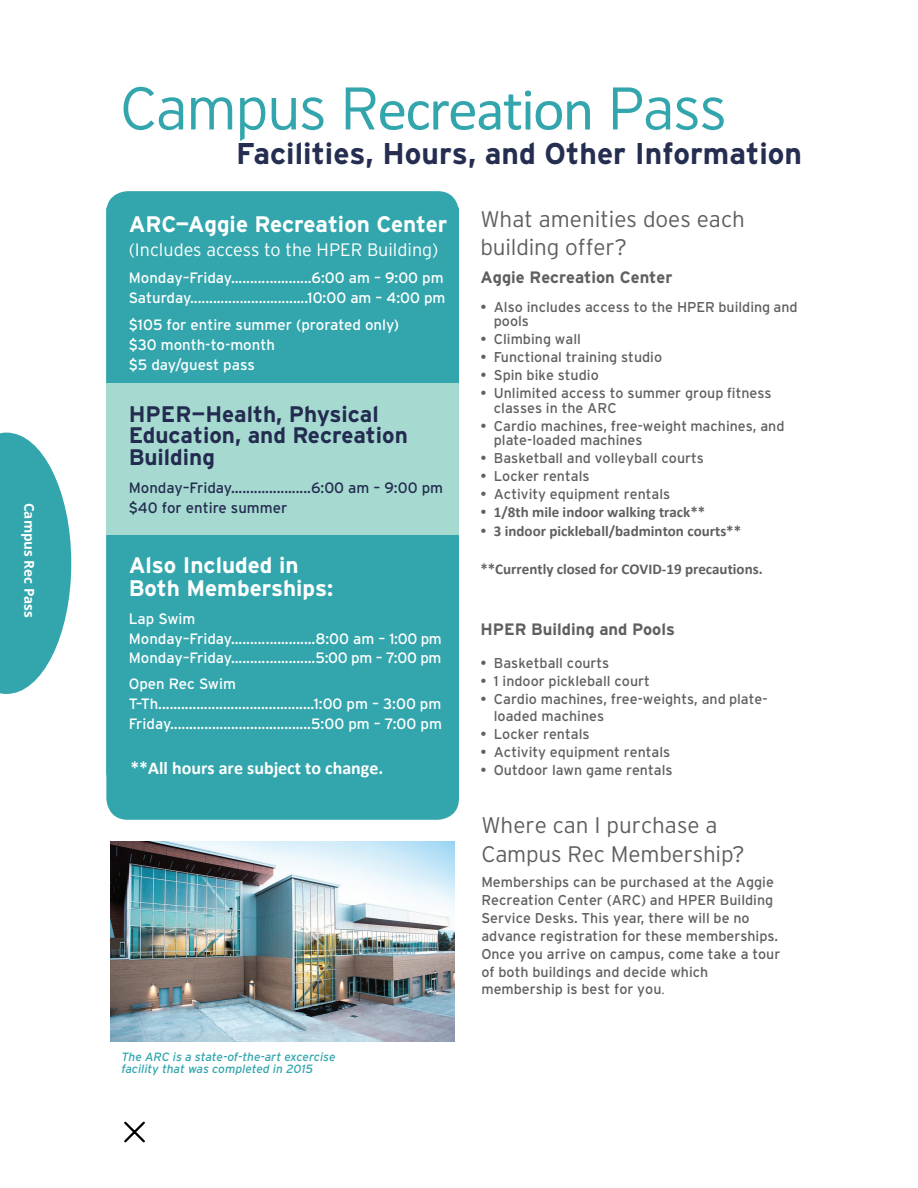
<style>
.page{position:relative;width:918px;height:1188px;background:#fff}
.page>*{position:absolute;margin:0;border:0;box-sizing:border-box;transform-origin:0 0}
.t1{font:300 60px "Interstate";letter-spacing:-.03em;color:#33a6ad}
.t2{font:700 30px "Interstate";color:#252e51}
.t3{font:300 22.5px/28.5px "Interstate";color:#5f5f62}
.t4{font:700 22.5px/23.2px "Interstate";color:#fff}
.t5{font:700 22.5px/21.9px "Interstate";color:#232c50}
.t6{font:300 18px "Interstate";color:#fff}
.t7{font:700 18px "Calibri";color:#fff}
.t8{font:700 16.5px "Interstate";color:#5f5f62}
.t9{font:15px/19.8px "Interstate";color:#fff}
.t10{font:700 15px "Calibri";color:#5f5f62}
.t11{font:15px/19.8px "Interstate";color:#232c50}
.t12{font:14.25px/17.9px "Interstate";color:#5f5f62}
.t13{font:700 13.5px "Open Sans";color:#fff}
.t14{font:italic 12px/12px "Interstate";color:#33a6ad}
.s1{font-family:"Calibri";font-weight:400}
.s2{font-family:"Interstate";font-weight:400;font-size:14.25px}
.s3{font-family:"Minion Pro"}
</style>
<div class="page">
<div style="left:106px;top:191px;width:353px;height:629px;background:#33a6ad;border-radius:21px"></div>
<div style="left:106px;top:383px;width:353px;height:152px;background:#a6dad0"></div>
<img style="left:110px;top:841px;width:345px;height:200px">
<svg style="left:0;top:433px;width:71px;height:261px"></svg>
<svg style="left:124px;top:1121px;width:21px;height:22px"></svg>
<p class="t13" style="left:39px;top:503px;width:117px;rotate:90deg">Campus Rec Pass</p>
<h1 class="t1" style="left:120px;top:75px;width:609px">Campus R<span class="s1">ecreation</span> Pass</h1>
<h2 class="t2" style="left:236px;top:136px;width:567px">Facilities, Hours, and Other Information</h2>
<h3 class="t4" style="left:129px;top:213px;width:320px">ARC—Aggie Recreation Center</h3>
<p class="t6" style="left:129px;top:239px;width:311px">(Includes access to the HPER Building)</p>
<p class="t9" style="left:129px;top:268px;width:318px">Monday–Friday.....................6:00 am – 9:00 pm<br>Saturday...............................10:00 am – 4:00 pm</p>
<p class="t9" style="left:129px;top:315px;width:272px">$105 for entire summer (prorated only) $30 month-to-month<br>$5 day/guest pass</p>
<h3 class="t5" style="left:129px;top:403px;width:281px">HPER—Health, Physical<br>Education, and Recreation<br>Building</h3>
<p class="t11" style="left:129px;top:477px;width:316px">Monday–Friday.....................6:00 am – 9:00 pm $40 for entire summer</p>
<h3 class="t4" style="left:129px;top:554px;width:206px">Also Included in<br>Both Memberships:</h3>
<p class="t9" style="left:129px;top:608px;width:315px">Lap Swim<br>Monday–Friday......................8:00 am – 1:00 pm<br>Monday–Friday......................5:00 pm – 7:00 pm</p>
<p class="t9" style="left:129px;top:674px;width:315px">Open Rec Swim<br>T–Th.........................................1:00 pm – 3:00 pm<br>Friday.....................................5:00 pm – 7:00 pm</p>
<p class="t7" style="left:130px;top:755px;width:254px">**All hours are subject to change.</p>
<p class="t14" style="left:122px;top:1051px;width:216px">The ARC is a state-of-the-art excercise facility that was completed in 2015</p>
<h3 class="t3" style="left:480px;top:204px;width:266px">What amenities does each building offer?</h3>
<p class="t8" style="left:480px;top:268px;width:194px">Aggie Recreation Center</p>
<p class="t12" style="left:494px;top:299px;width:305px;line-height:14.5px;text-indent:-13px">• Also includes access to the HPER building and pools</p>
<p class="t12" style="left:480px;top:330px;width:102px">• Climbing wall</p>
<p class="t12" style="left:480px;top:348px;width:183px">• Functional training studio</p>
<p class="t12" style="left:480px;top:366px;width:120px">• Spin bike studio</p>
<p class="t12" style="left:494px;top:386px;width:279px;line-height:14.5px;text-indent:-13px">• Unlimited access to summer group fitness classes in the ARC</p>
<p class="t12" style="left:494px;top:418px;width:292px;line-height:14.5px;text-indent:-13px">• Cardio machines, free-weight machines, and plate-loaded machines</p>
<p class="t12" style="left:480px;top:449px;width:225px">• Basketball and volleyball courts</p>
<p class="t12" style="left:480px;top:467px;width:111px">• Locker rentals</p>
<p class="t12" style="left:480px;top:485px;width:191px">• Activity equipment rentals</p>
<p class="t10" style="left:480px;top:501px;width:227px"><span class="s2">•</span> 1/8th mile indoor walking track**</p>
<p class="t10" style="left:480px;top:520px;width:262px"><span class="s2">•</span> 3 indoor pickleball/badminton courts**</p>
<p class="t10" style="left:480px;top:558px;width:284px">**Currently closed for COVID-19 precautions.</p>
<p class="t8" style="left:480px;top:620px;width:196px">HPER Building and Pools</p>
<p class="t12" style="left:480px;top:654px;width:131px">• Basketball courts</p>
<p class="t12" style="left:480px;top:672px;width:171px">• 1 indoor pickleball court</p>
<p class="t12" style="left:494px;top:690px;width:275px;line-height:16.8px;text-indent:-13px">• Cardio machines, free-weights, and plate&shy;loaded machines</p>
<p class="t12" style="left:480px;top:725px;width:111px">• Locker rentals</p>
<p class="t12" style="left:480px;top:743px;width:191px">• Activity equipment rentals</p>
<p class="t12" style="left:480px;top:761px;width:194px">• Outdoor lawn game rentals</p>
<h3 class="t3" style="left:481px;top:811px;width:265px">Where can I purchase a<br>Campus Rec Membership?</h3>
<p class="t12" style="left:481px;top:873px;width:300px">Memberships can be purchased at the Aggie Recreation Center (ARC) and HPER Building Service Desks. This year, there will be no advance registration for these memberships.<br>Once you arrive on campus, come take a tour of both buildings and decide which membership is best for you<span class="s3">.</span></p>
</div>
